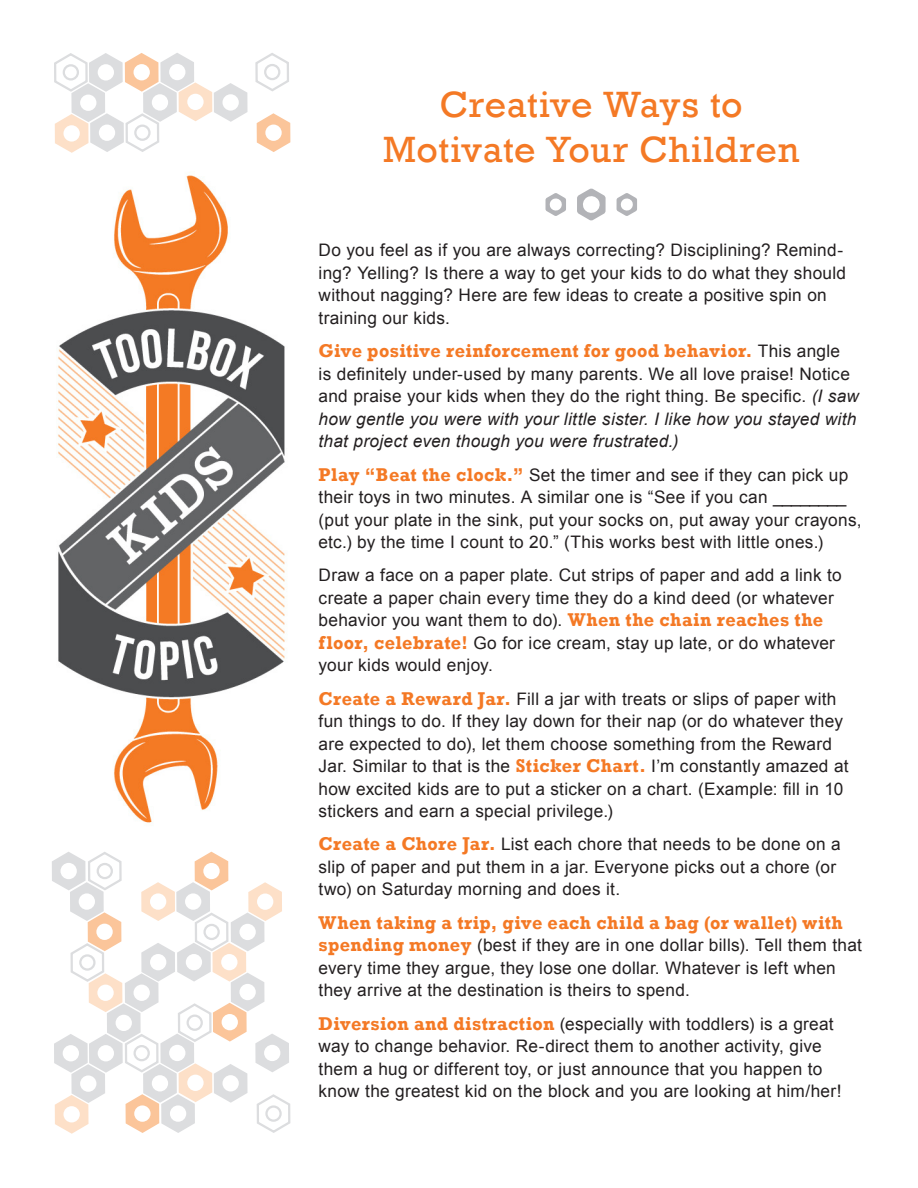
<style>
.page{position:relative;width:918px;height:1188px;background:#fff}
.page>*{position:absolute;margin:0;border:0;box-sizing:border-box;transform-origin:0 0}
.t1{font:37.5px/45px "Rockwell";letter-spacing:.01em;color:#f47925;text-align:center}
.TBX_Main_Text{font:700 18.9px "Rockwell";letter-spacing:.02em;color:#f47925;scale:.95 1}
.TBX_Main_Text-2{font:17.25px/22.5px "Arial";letter-spacing:.015em;color:#231f20}
.s1{font-family:"Arial";font-weight:400;font-size:17.25px;color:#231f20}
.s2{font-style:italic}
.s3{font-family:"Rockwell";font-weight:700;font-size:18.9px;color:#f47925}
</style>
<div class="page">
<img style="left:58px;top:172px;width:227px;height:651px">
<svg style="left:257px;top:113px;width:33px;height:39px"></svg>
<svg style="left:54px;top:53px;width:194px;height:100px"></svg>
<svg style="left:255px;top:53px;width:34px;height:39px"></svg>
<svg style="left:52px;top:851px;width:239px;height:283px"></svg>
<svg style="left:577px;top:188px;width:29px;height:33px"></svg>
<svg style="left:617px;top:193px;width:20px;height:23px"></svg>
<svg style="left:546px;top:193px;width:20px;height:23px"></svg>
<p class="t1" style="left:383px;top:82px;width:418px">Creative Ways to<br>Motivate Your Children</p>
<p class="TBX_Main_Text-2" style="left:319px;top:239px;width:529px">Do you feel as if you are always correcting? Disciplining? Remind&shy;ing? Yelling? Is there a way to get your kids to do what they should without nagging? Here are few ideas to create a positive spin on training our kids.</p>
<p class="TBX_Main_Text" style="left:319px;top:339px;width:551px">Give positive reinforcement for good behavior. <span class="s1">This angle</span></p>
<p class="TBX_Main_Text-2" style="left:319px;top:363px;width:542px">is definitely under-used by many parents. We all love praise! Notice and praise your kids when they do the right thing. Be specific. <span class="s2">(I saw how gentle you were with your little sister. I like how you stayed with that project even though you were frustrated.)</span></p>
<p class="TBX_Main_Text-2" style="left:319px;top:463px;width:545px"><span class="s3">Play “Beat the clock.”</span> Set the timer and see if they can pick up their toys in two minutes. A similar one is “See if you can ________ (put your plate in the sink, put your socks on, put away your crayons, etc.) by the time I count to 20.” (This works best with little ones.)</p>
<p class="TBX_Main_Text-2" style="left:319px;top:564px;width:525px">Draw a face on a paper plate. Cut strips of paper and add a link to create a paper chain every time they do a kind deed (or whatever behavior you want them to do). <span class="s3">When the chain reaches the floor, celebrate!</span> Go for ice cream, stay up late, or do whatever your kids would enjoy.</p>
<p class="TBX_Main_Text-2" style="left:319px;top:688px;width:532px"><span class="s3">Create a Reward Jar.</span> Fill a jar with treats or slips of paper with fun things to do. If they lay down for their nap (or do whatever they are expected to do), let them choose something from the Reward Jar. Similar to that is the <span class="s3">Sticker Chart.</span> I’m constantly amazed at how excited kids are to put a sticker on a chart. (Example: fill in 10 stickers and earn a special privilege.)</p>
<p class="TBX_Main_Text-2" style="left:319px;top:833px;width:524px"><span class="s3">Create a Chore Jar.</span> List each chore that needs to be done on a slip of paper and put them in a jar. Everyone picks out a chore (or two) on Saturday morning and does it.</p>
<p class="TBX_Main_Text" style="left:319px;top:911px;width:553px">When taking a trip, give each child a bag (or wallet) with</p>
<p class="TBX_Main_Text-2" style="left:319px;top:934px;width:545px"><span class="s3">spending money</span> (best if they are in one dollar bills). Tell them that every time they argue, they lose one dollar. Whatever is left when they arrive at the destination is theirs to spend.</p>
<p class="TBX_Main_Text-2" style="left:319px;top:1012px;width:524px"><span class="s3">Diversion and distraction</span> (especially with toddlers) is a great way to change behavior. Re-direct them to another activity, give them a hug or different toy, or just announce that you happen to know the greatest kid on the block and you are looking at him/her!</p>
</div>
